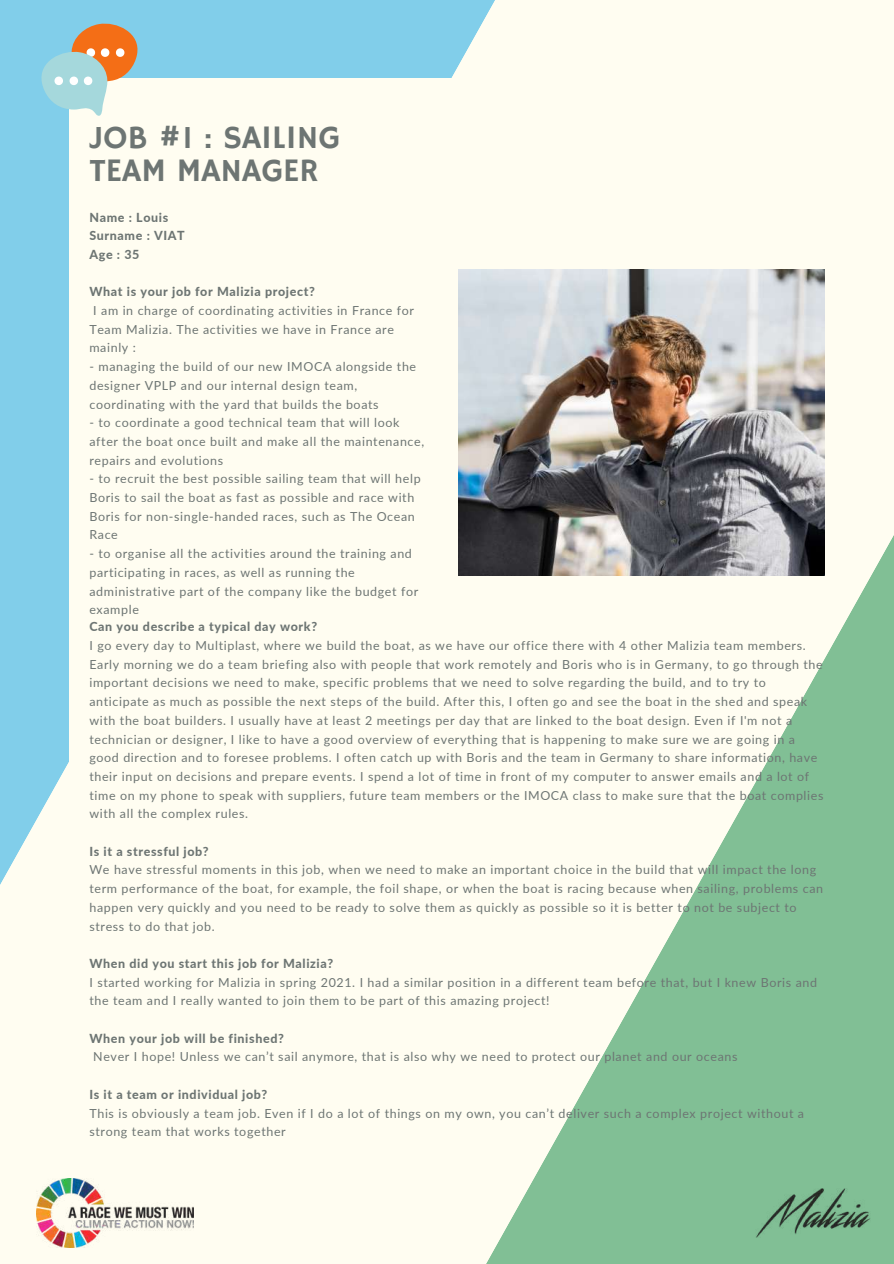
<style>
.page{position:relative;width:894px;height:1264px;background:#fff}
.page>*{position:absolute;margin:0;border:0;box-sizing:border-box;transform-origin:0 0}
.t1{font:32.7px/32.7px "Hammersmith One";color:#6d7573}
.t2{font:12.45px/18.8px "Lato";letter-spacing:.05em;color:#6d7573}
.t3{font:800 12.45px/18.8px "Lato";letter-spacing:.05em;color:#6d7573}
</style>
<div class="page">
<div style="left:0;top:0;width:893px;height:1263px;background:#fffdf1"></div>
<div style="left:0;top:0;width:495px;height:885px;background:#81ceea"></div>
<div style="left:69px;top:78px;width:755px;height:1085px;background:#fffdf1"></div>
<svg style="left:458px;top:472px;width:435px;height:791px"></svg>
<img style="left:755px;top:1188px;width:115px;height:49px">
<svg style="left:38px;top:21px;width:103px;height:96px"></svg>
<img style="left:458px;top:269px;width:366px;height:306px">
<img style="left:36px;top:1178px;width:158px;height:69px">
<h1 class="t1" style="left:89px;top:123px;width:252px">JOB #1 : SAILING<br>TEAM MANAGER</h1>
<p class="t3" style="left:89px;top:207px;width:97px">Name : Louis<br>Surname : VIAT<br>Age : 35</p>
<p class="t3" style="left:89px;top:282px;width:227px">What is your job for Malizia project?</p>
<p class="t2" style="left:89px;top:301px;width:326px;text-indent:4px">I am in charge of coordinating activities in France for<br>Team Malizia. The activities we have in France are mainly :</p>
<p class="t2" style="left:89px;top:357px;width:328px">- managing the build of our new IMOCA alongside the designer VPLP and our internal design team, coordinating with the yard that builds the boats</p>
<p class="t2" style="left:89px;top:413px;width:336px">- to coordinate a good technical team that will look after the boat once built and make all the maintenance, repairs and evolutions</p>
<p class="t2" style="left:89px;top:469px;width:332px">- to recruit the best possible sailing team that will help Boris to sail the boat as fast as possible and race with Boris for non-single-handed races, such as The Ocean Race</p>
<p class="t2" style="left:89px;top:544px;width:330px">- to organise all the activities around the training and participating in races, as well as running the administrative part of the company like the budget for example</p>
<p class="t3" style="left:89px;top:617px;width:229px">Can you describe a typical day work?</p>
<p class="t2" style="left:89px;top:636px;width:735px">I go every day to Multiplast, where we build the boat, as we have our office there with 4 other Malizia team members.<br>Early morning we do a team briefing also with people that work remotely and Boris who is in Germany, to go through the important decisions we need to make, specific problems that we need to solve regarding the build, and to try to anticipate as much as possible the next steps of the build. After this, I often go and see the boat in the shed and speak with the boat builders. I usually have at least 2 meetings per day that are linked to the boat design. Even if I'm not a technician or designer, I like to have a good overview of everything that is happening to make sure we are going in a good direction and to foresee problems. I often catch up with Boris and the team in Germany to share information, have their input on decisions and prepare events. I spend a lot of time in front of my computer to answer emails and a lot of time on my phone to speak with suppliers, future team members or the IMOCA class to make sure that the boat complies with all the complex rules.</p>
<p class="t3" style="left:89px;top:841px;width:121px">Is it a stressful job?</p>
<p class="t2" style="left:89px;top:860px;width:735px">We have stressful moments in this job, when we need to make an important choice in the build that will impact the long term performance of the boat, for example, the foil shape, or when the boat is racing because when sailing, problems can happen very quickly and you need to be ready to solve them as quickly as possible so it is better to not be subject to stress to do that job.</p>
<p class="t3" style="left:89px;top:953px;width:245px">When did you start this job for Malizia?</p>
<p class="t2" style="left:89px;top:972px;width:729px">I started working for Malizia in spring 2021. I had a similar position in a different team before that, but I knew Boris and the team and I really wanted to join them to be part of this amazing project!</p>
<p class="t3" style="left:89px;top:1028px;width:196px">When your job will be finished?</p>
<p class="t2" style="left:93px;top:1047px;width:645px">Never I hope! Unless we can’t sail anymore, that is also why we need to protect our planet and our oceans</p>
<p class="t3" style="left:89px;top:1084px;width:179px">Is it a team or individual job?</p>
<p class="t2" style="left:89px;top:1103px;width:716px">This is obviously a team job. Even if I do a lot of things on my own, you can’t deliver such a complex project without a strong team that works together</p>
</div>
